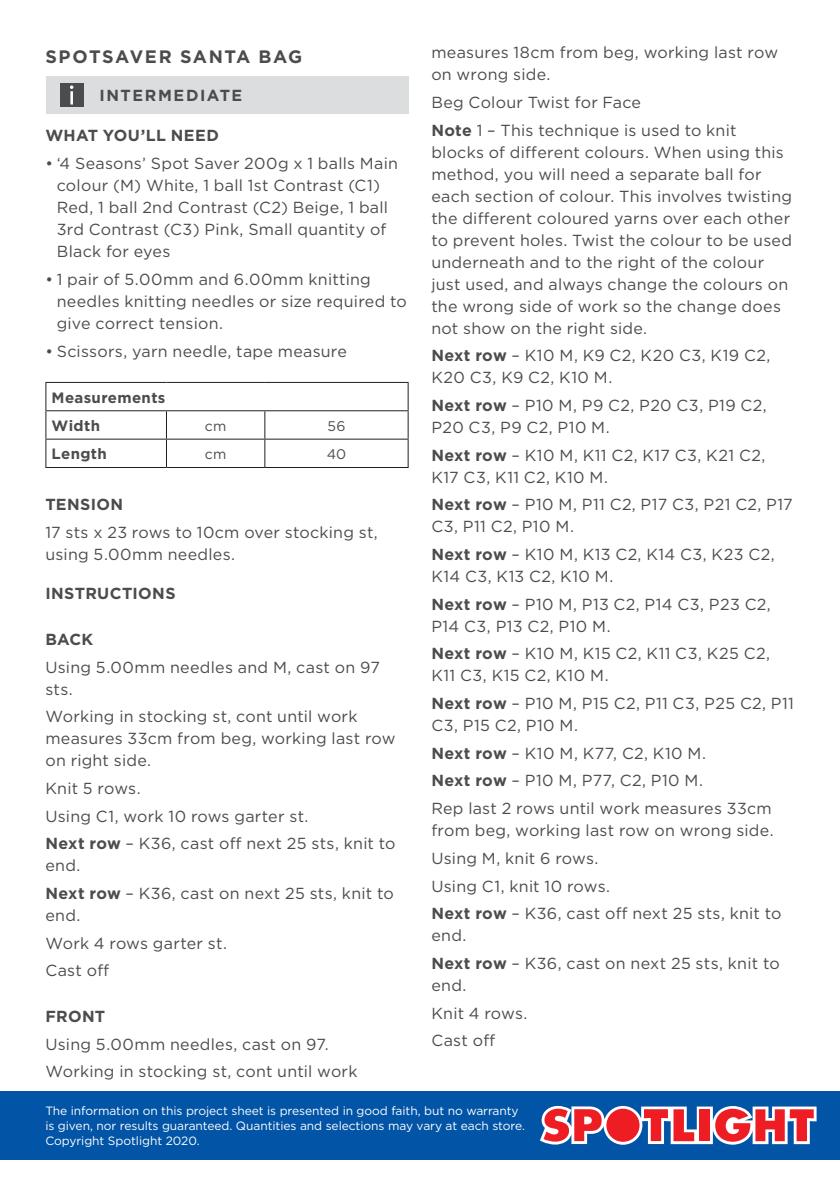
<style>
.page{position:relative;width:840px;height:1191px;background:#fff}
.page>*{position:absolute;margin:0;border:0;box-sizing:border-box;transform-origin:0 0}
.t1{font:700 18px "Gotham";letter-spacing:.08em;color:#4b4c4d}
.COPY{font:16px/22px "Gotham";letter-spacing:.015em;color:#4b4c4d}
.COPY-2{font:700 16px "Gotham";letter-spacing:.025em;color:#4b4c4d}
.COPY-3{font:700 16px "Gotham";letter-spacing:.095em;color:#4b4c4d}
.t2{font:700 15px/28.4px "Gotham";letter-spacing:.025em;color:#4b4c4d}
.t3{font:14px "Gotham";letter-spacing:.015em;color:#4b4c4d}
.t4{font:12px/15px "Gotham";letter-spacing:-.005em;color:#fff}
.s1{font-weight:700}
</style>
<div class="page">
<hr style="left:45px;top:382px;width:121px;height:1px;background:#231f20">
<hr style="left:166px;top:382px;width:99px;height:1px;background:#231f20">
<hr style="left:265px;top:382px;width:143px;height:1px;background:#231f20">
<hr style="left:45px;top:410px;width:121px;height:1px;background:#231f20">
<hr style="left:166px;top:410px;width:99px;height:1px;background:#231f20">
<hr style="left:265px;top:410px;width:143px;height:1px;background:#231f20">
<hr style="left:45px;top:438px;width:121px;height:1px;background:#231f20">
<svg style="left:45px;top:383px;width:1px;height:84px"></svg>
<hr style="left:166px;top:438px;width:99px;height:1px;background:#231f20">
<svg style="left:166px;top:411px;width:1px;height:56px"></svg>
<hr style="left:265px;top:438px;width:143px;height:1px;background:#231f20">
<svg style="left:264px;top:411px;width:1px;height:56px"></svg>
<svg style="left:407px;top:383px;width:1px;height:84px"></svg>
<hr style="left:45px;top:467px;width:121px;height:1px;background:#231f20">
<hr style="left:166px;top:467px;width:99px;height:1px;background:#231f20">
<hr style="left:265px;top:467px;width:143px;height:1px;background:#231f20">
<div style="left:46px;top:76px;width:362px;height:38px;background:#dcdddf"></div>
<div style="left:60px;top:83px;width:24px;height:24px;background:#4b4c4d"></div>
<hr style="left:70px;top:91px;width:3px;height:14px;background:#fff">
<svg style="left:70px;top:85px;width:3px;height:4px"></svg>
<div style="left:0;top:1090px;width:839px;height:69px;background:#0154a6"></div>
<svg style="left:540px;top:1106px;width:276px;height:38px;background:#c77183"></svg>
<p class="t1" style="left:45px;top:45px;width:258px">SPOTSAVER SANTA BAG</p>
<p class="COPY-3" style="left:99px;top:85px;width:144px">INTERMEDIATE</p>
<p class="COPY-2" style="left:45px;top:125px;width:175px">WHAT YOU’LL NEED</p>
<p class="COPY" style="left:57px;top:152px;width:342px;text-indent:-11px">• ‘4 Seasons’ Spot Saver 200g x 1 balls Main colour (M) White, 1 ball 1st Contrast (C1)<br>Red, 1 ball 2nd Contrast (C2) Beige, 1 ball 3rd Contrast (C3) Pink, Small quantity of Black for eyes</p>
<p class="COPY" style="left:57px;top:268px;width:351px;text-indent:-11px">• 1 pair of 5.00mm and 6.00mm knitting needles knitting needles or size required to give correct tension.</p>
<p class="COPY" style="left:45px;top:339px;width:303px">• Scissors, yarn needle, tape measure</p>
<p class="t2" style="left:52px;top:383px;width:115px">Measurements<br>Width</p>
<p class="t3" style="left:205px;top:416px;width:23px">cm</p>
<p class="t3" style="left:327px;top:416px;width:19px">56</p>
<p class="t2" style="left:52px;top:440px;width:57px">Length</p>
<p class="t3" style="left:205px;top:445px;width:23px">cm</p>
<p class="t3" style="left:326px;top:445px;width:21px">40</p>
<p class="COPY-2" style="left:45px;top:494px;width:79px">TENSION</p>
<p class="COPY" style="left:45px;top:521px;width:334px">17 sts x 23 rows to 10cm over stocking st, using 5.00mm needles.</p>
<p class="COPY-2" style="left:45px;top:583px;width:132px">INSTRUCTIONS</p>
<p class="COPY-2" style="left:45px;top:628px;width:49px">BACK</p>
<p class="COPY" style="left:45px;top:655px;width:336px">Using 5.00mm needles and M, cast on 97 sts.</p>
<p class="COPY" style="left:45px;top:705px;width:351px">Working in stocking st, cont until work measures 33cm from beg, working last row on right side.</p>
<p class="COPY" style="left:45px;top:777px;width:97px">Knit 5 rows.</p>
<p class="COPY" style="left:45px;top:804px;width:264px">Using C1, work 10 rows garter st.</p>
<p class="COPY" style="left:45px;top:832px;width:351px"><span class="s1">Next row</span> – K36, cast off next 25 sts, knit to end.</p>
<p class="COPY" style="left:45px;top:882px;width:349px"><span class="s1">Next row</span> – K36, cast on next 25 sts, knit to end.</p>
<p class="COPY" style="left:45px;top:931px;width:183px">Work 4 rows garter st.</p>
<p class="COPY" style="left:45px;top:959px;width:65px">Cast off</p>
<p class="COPY-2" style="left:45px;top:1005px;width:61px">FRONT</p>
<p class="COPY" style="left:45px;top:1032px;width:285px">Using 5.00mm needles, cast on 97.</p>
<p class="COPY" style="left:45px;top:1060px;width:313px">Working in stocking st, cont until work</p>
<p class="COPY" style="left:431px;top:41px;width:348px">measures 18cm from beg, working last row on wrong side.</p>
<p class="COPY" style="left:431px;top:91px;width:211px">Beg Colour Twist for Face</p>
<p class="COPY" style="left:431px;top:118px;width:362px"><span class="s1">Note</span> 1 – This technique is used to knit blocks of different colours. When using this method, you will need a separate ball for each section of colour. This involves twisting the different coloured yarns over each other to prevent holes. Twist the colour to be used underneath and to the right of the colour just used, and always change the colours on the wrong side of work so the change does not show on the right side.</p>
<p class="COPY" style="left:431px;top:344px;width:340px"><span class="s1">Next row</span> – K10 M, K9 C2, K20 C3, K19 C2,<br>K20 C3, K9 C2, K10 M.</p>
<p class="COPY" style="left:431px;top:394px;width:337px"><span class="s1">Next row</span> – P10 M, P9 C2, P20 C3, P19 C2,<br>P20 C3, P9 C2, P10 M.</p>
<p class="COPY" style="left:431px;top:444px;width:335px"><span class="s1">Next row</span> – K10 M, K11 C2, K17 C3, K21 C2,<br>K17 C3, K11 C2, K10 M.</p>
<p class="COPY" style="left:431px;top:493px;width:363px"><span class="s1">Next row</span> – P10 M, P11 C2, P17 C3, P21 C2, P17<br>C3, P11 C2, P10 M.</p>
<p class="COPY" style="left:431px;top:543px;width:344px"><span class="s1">Next row</span> – K10 M, K13 C2, K14 C3, K23 C2,<br>K14 C3, K13 C2, K10 M.</p>
<p class="COPY" style="left:431px;top:593px;width:341px"><span class="s1">Next row</span> – P10 M, P13 C2, P14 C3, P23 C2,<br>P14 C3, P13 C2, P10 M.</p>
<p class="COPY" style="left:431px;top:642px;width:340px"><span class="s1">Next row</span> – K10 M, K15 C2, K11 C3, K25 C2,<br>K11 C3, K15 C2, K10 M.</p>
<p class="COPY" style="left:431px;top:692px;width:364px"><span class="s1">Next row</span> – P10 M, P15 C2, P11 C3, P25 C2, P11<br>C3, P15 C2, P10 M.</p>
<p class="COPY" style="left:431px;top:742px;width:276px"><span class="s1">Next row</span> – K10 M, K77, C2, K10 M.</p>
<p class="COPY" style="left:431px;top:769px;width:273px"><span class="s1">Next row</span> – P10 M, P77, C2, P10 M.</p>
<p class="COPY" style="left:431px;top:797px;width:343px">Rep last 2 rows until work measures 33cm from beg, working last row on wrong side.</p>
<p class="COPY" style="left:431px;top:847px;width:168px">Using M, knit 6 rows.</p>
<p class="COPY" style="left:431px;top:874px;width:180px">Using C1, knit 10 rows.</p>
<p class="COPY" style="left:431px;top:902px;width:351px"><span class="s1">Next row</span> – K36, cast off next 25 sts, knit to end.</p>
<p class="COPY" style="left:431px;top:952px;width:349px"><span class="s1">Next row</span> – K36, cast on next 25 sts, knit to end.</p>
<p class="COPY" style="left:431px;top:1001px;width:98px">Knit 4 rows.</p>
<p class="COPY" style="left:431px;top:1029px;width:65px">Cast off</p>
<p class="t4" style="left:45px;top:1103px;width:481px">The information on this project sheet is presented in good faith, but no warranty is given, nor results guaranteed. Quantities and selections may vary at each store.<br>Copyright Spotlight 2020.</p>
</div>
